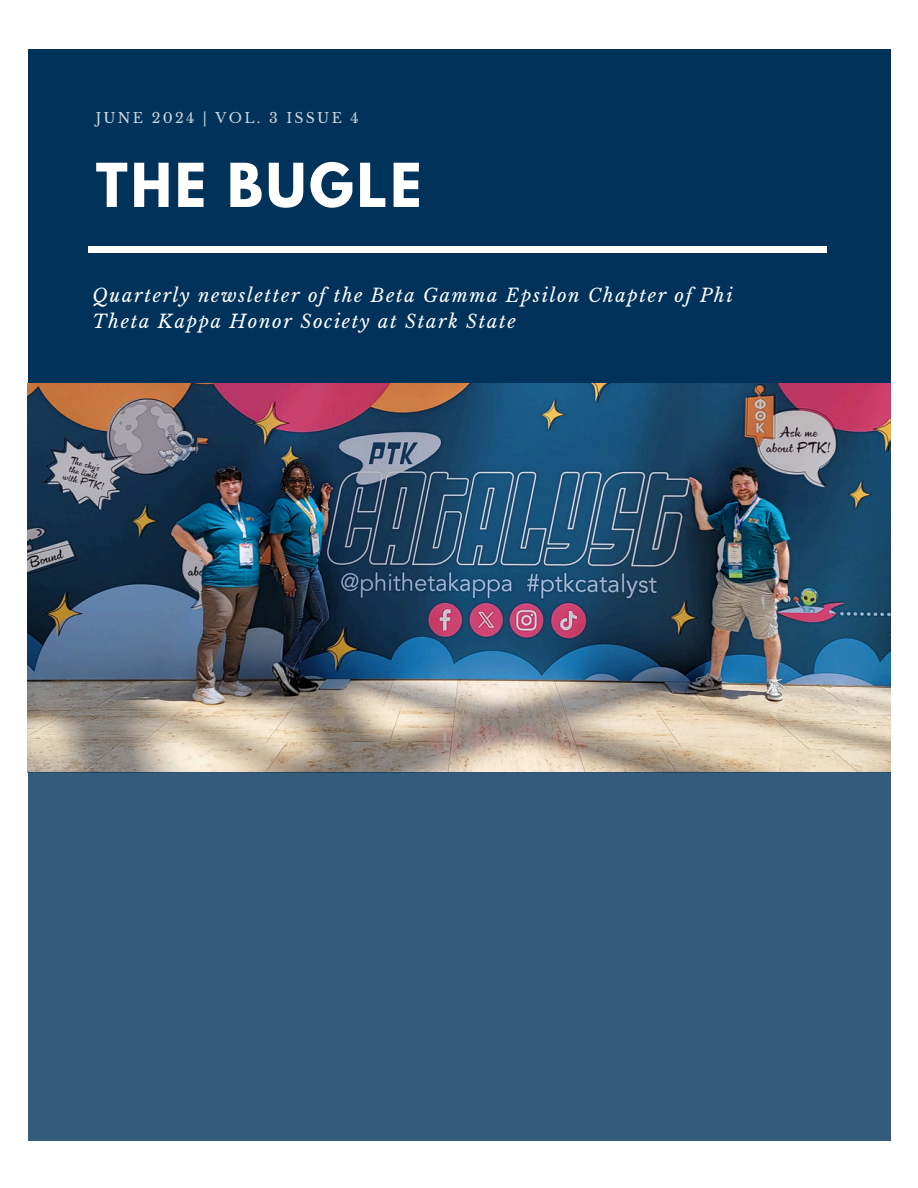
<style>
.page{position:relative;width:918px;height:1188px;background:#fff}
.page>*{position:absolute;margin:0;border:0;box-sizing:border-box;transform-origin:0 0}
.t1{font:700 53.55px "League Spartan";letter-spacing:.06em;color:#fff}
.t2{font:italic 18.3px/25.3px "Libre Baskerville";letter-spacing:.09em;color:#fff}
.t3{font:14.1px "Libre Baskerville";letter-spacing:.16em;color:#fff}
</style>
<div class="page">
<img style="left:28px;top:383px;width:863px;height:389px">
<div style="left:28px;top:772px;width:863px;height:369px;background:#335b7b"></div>
<div style="left:28px;top:49px;width:862px;height:334px;background:#00325a"></div>
<div style="left:88px;top:246px;width:739px;height:6px;background:#fff"></div>
<p class="t3" style="left:96px;top:109px;width:264px">JUNE 2024 | VOL. 3 ISSUE 4</p>
<h1 class="t1" style="left:96px;top:159px;width:327px">THE BUGLE</h1>
<h2 class="t2" style="left:93px;top:283px;width:642px">Quarterly newsletter of the Beta Gamma Epsilon Chapter of Phi<br>Theta Kappa Honor Society at Stark State</h2>
</div>
